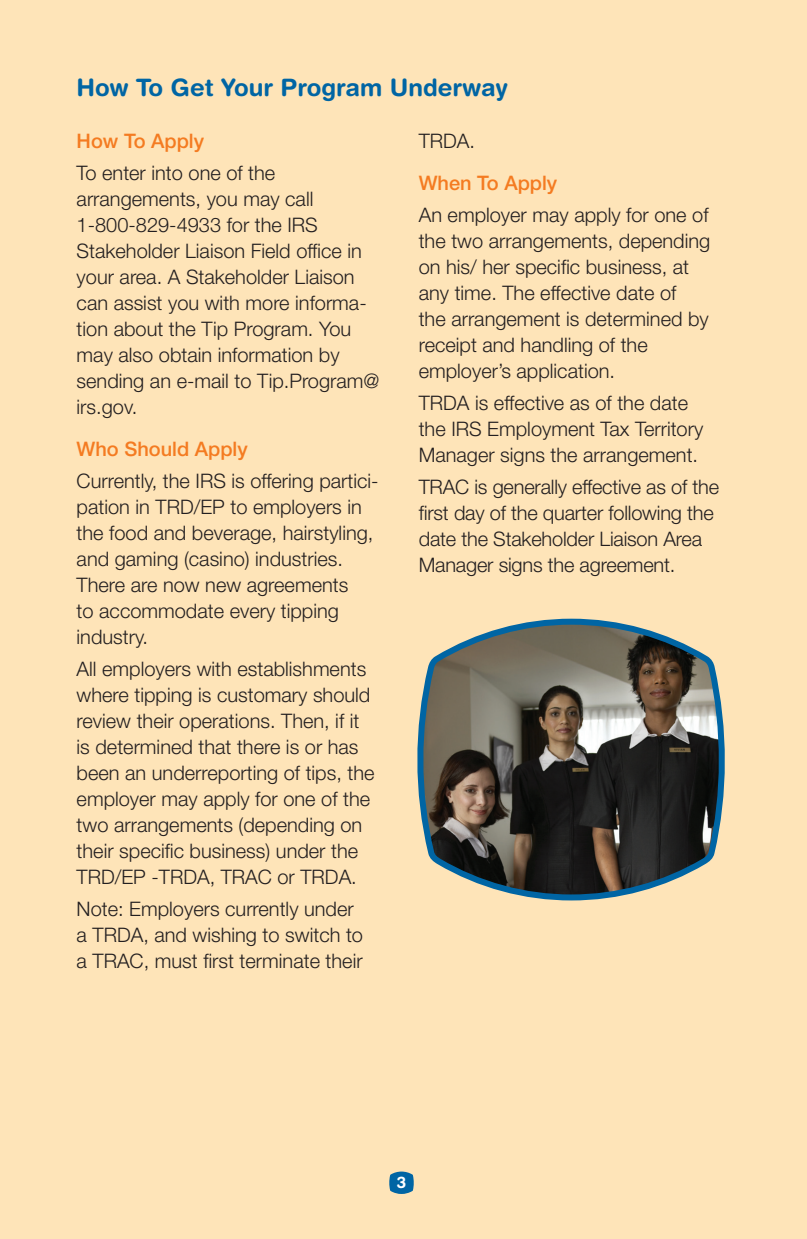
<style>
.page{position:relative;width:807px;height:1239px;background:#fff}
.page>*{position:absolute;margin:0;border:0;box-sizing:border-box;transform-origin:0 0}
.subhead{font:700 24px "Helvetica Rounded LT Std";color:#0065a4}
.bodytext{font:300 20px/26px "Helvetica Neue LT Std";color:#231f20}
.subheadb{font:500 20px "Helvetica Neue LT Std";color:#f47b21}
.t1{font:700 16px "Helvetica Rounded LT Std";color:#fff}
</style>
<div class="page">
<div style="left:0;top:0;width:807px;height:1238px;background:#fee4b8"></div>
<svg style="left:389px;top:1171px;width:25px;height:22px"></svg>
<svg style="left:417px;top:618px;width:308px;height:283px;background:#65645b"></svg>
<p class="subhead" style="left:77px;top:73px;width:432px">How To Get Your Program Underway</p>
<p class="subheadb" style="left:77px;top:129px;width:129px">How To Apply</p>
<p class="bodytext" style="left:77px;top:159px;width:304px">To enter into one of the arrangements, you may call<br>1-800-829-4933 for the IRS<br>Stakeholder Liaison Field office in your area. A Stakeholder Liaison can assist you with more informa&shy;tion about the Tip Program. You may also obtain information by sending an e-mail to Tip.Program@ irs.gov.</p>
<p class="subheadb" style="left:77px;top:437px;width:173px">Who Should Apply</p>
<p class="bodytext" style="left:77px;top:467px;width:303px">Currently, the IRS is offering partici&shy;pation in TRD/EP to employers in the food and beverage, hairstyling, and gaming (casino) industries.<br>There are now new agreements<br>to accommodate every tipping industry.</p>
<p class="bodytext" style="left:77px;top:655px;width:299px">All employers with establishments where tipping is customary should review their operations. Then, if it is determined that there is or has been an underreporting of tips, the employer may apply for one of the two arrangements (depending on their specific business) under the TRD/EP -TRDA, TRAC or TRDA.</p>
<p class="bodytext" style="left:77px;top:895px;width:288px">Note: Employers currently under a TRDA, and wishing to switch to a TRAC, must first terminate their</p>
<p class="bodytext" style="left:419px;top:127px;width:58px">TRDA.</p>
<p class="subheadb" style="left:419px;top:171px;width:140px">When To Apply</p>
<p class="bodytext" style="left:419px;top:201px;width:293px">An employer may apply for one of the two arrangements, depending on his/ her specific business, at any time. The effective date of<br>the arrangement is determined by receipt and handling of the employer’s application.</p>
<p class="bodytext" style="left:419px;top:389px;width:286px">TRDA is effective as of the date the IRS Employment Tax Territory<br>Manager signs the arrangement.</p>
<p class="bodytext" style="left:419px;top:473px;width:302px">TRAC is generally effective as of the first day of the quarter following the date the Stakeholder Liaison Area Manager signs the agreement.</p>
<p class="t1" style="left:397px;top:1172px;width:11px">3</p>
</div>
